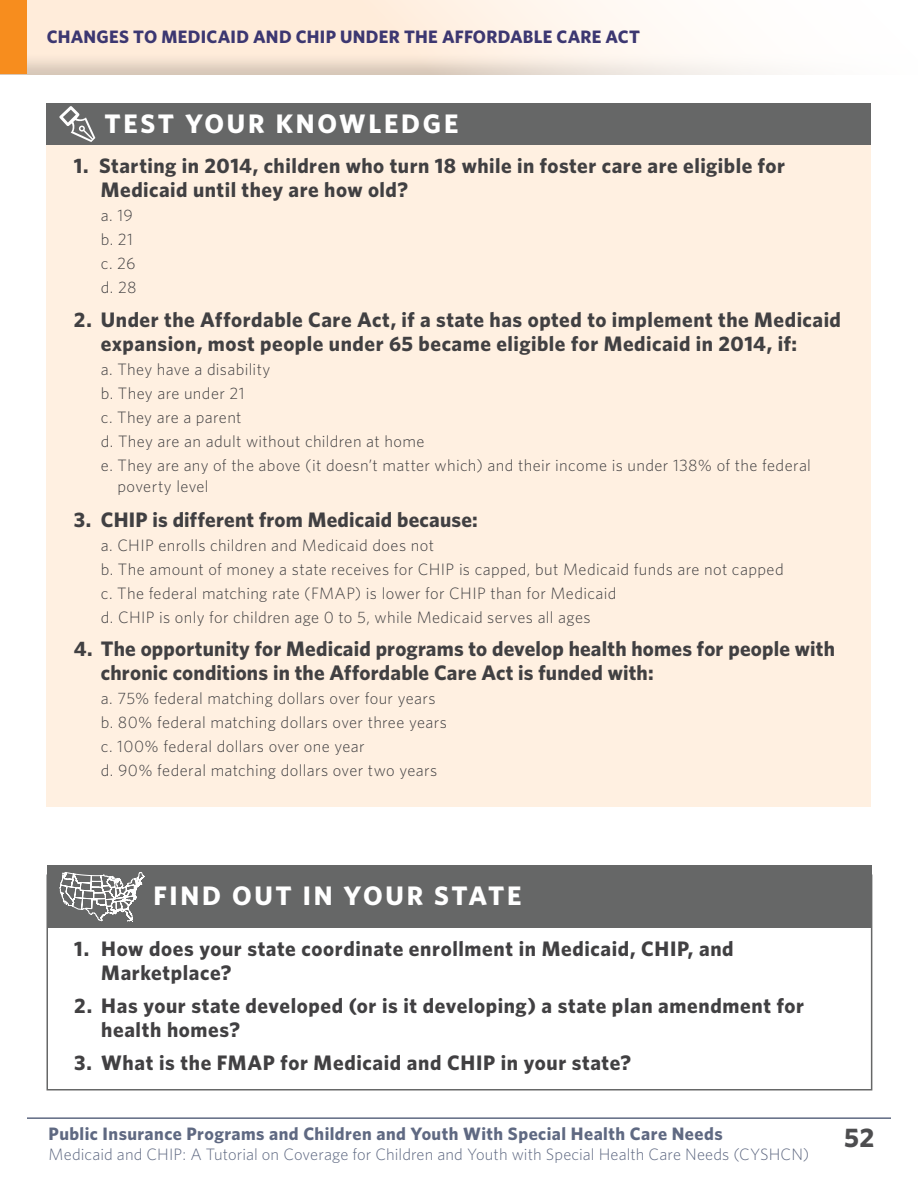
<style>
.page{position:relative;width:918px;height:1188px;background:#fff}
.page>*{position:absolute;margin:0;border:0;box-sizing:border-box;transform-origin:0 0}
.t1{font:700 27px "Whitney";color:#4d4d4f}
.t2{font:700 26.85px "Whitney";letter-spacing:.1em;color:#fff}
.t3{font:700 21px/24px "Whitney";letter-spacing:.025em;color:#414042}
.t4{font:700 18px "Whitney";letter-spacing:.025em;color:#5f6982}
.t5{font:700 18px "Whitney";letter-spacing:.01em;color:#3c3771}
.t6{font:300 16.5px/21px "Whitney";letter-spacing:.02em;color:#414042}
.t7{font:300 16.5px "Whitney";letter-spacing:.005em;color:#5f6982}
</style>
<div class="page">
<div style="left:47px;top:112px;width:824px;height:694px;background:#fff0e1"></div>
<div style="left:47px;top:103px;width:824px;height:42px;background:#666767"></div>
<svg style="left:59px;top:106px;width:36px;height:36px"></svg>
<div style="left:47px;top:866px;width:825px;height:62px;background:#666767"></div>
<svg style="left:59px;top:872px;width:86px;height:50px"></svg>
<div style="left:0;top:0;width:918px;height:76px;background:#000;opacity:.18"></div>
<div style="left:0;top:0;width:27px;height:74px;background:#f78d1e"></div>
<hr style="left:27px;top:1117px;width:864px;height:2px;background:#5f6982">
<p class="t5" style="left:47px;top:26px;width:595px">CHANGES TO MEDICAID AND CHIP UNDER THE AFFORDABLE CARE ACT</p>
<h2 class="t2" style="left:104px;top:108px;width:355px">TEST YOUR KNOWLEDGE</h2>
<p class="t3" style="left:74px;top:153px;width:16px">1.</p>
<p class="t3" style="left:99px;top:153px;width:687px">Starting in 2014, children who turn 18 while in foster care are eligible for<br>Medicaid until they are how old?</p>
<p class="t6" style="left:101px;top:204px;width:34px">a. 19</p>
<p class="t6" style="left:101px;top:228px;width:34px">b. 21</p>
<p class="t6" style="left:101px;top:252px;width:36px">c. 26</p>
<p class="t6" style="left:101px;top:276px;width:37px">d. 28</p>
<p class="t3" style="left:74px;top:307px;width:769px">2. Under the Affordable Care Act, if a state has opted to implement the Medicaid</p>
<p class="t3" style="left:101px;top:331px;width:698px">expansion, most people under 65 became eligible for Medicaid in 2014, if:</p>
<p class="t6" style="left:101px;top:359px;width:171px">a. They have a disability</p>
<p class="t6" style="left:101px;top:383px;width:145px">b. They are under 21</p>
<p class="t6" style="left:101px;top:407px;width:142px">c. They are a parent</p>
<p class="t6" style="left:101px;top:431px;width:325px">d. They are an adult without children at home</p>
<p class="t6" style="left:118px;top:455px;width:695px;text-indent:-17px">e. They are any of the above (it doesn’t matter which) and their income is under 138% of the federal poverty level</p>
<p class="t3" style="left:74px;top:507px;width:19px">3.</p>
<p class="t3" style="left:101px;top:507px;width:379px">CHIP is different from Medicaid because:</p>
<p class="t6" style="left:101px;top:534px;width:335px">a. CHIP enrolls children and Medicaid does not</p>
<p class="t6" style="left:101px;top:558px;width:684px">b. The amount of money a state receives for CHIP is capped, but Medicaid funds are not capped</p>
<p class="t6" style="left:101px;top:582px;width:517px">c. The federal matching rate (FMAP) is lower for CHIP than for Medicaid</p>
<p class="t6" style="left:101px;top:606px;width:491px">d. CHIP is only for children age 0 to 5, while Medicaid serves all ages</p>
<p class="t3" style="left:74px;top:636px;width:763px">4. The opportunity for Medicaid programs to develop health homes for people with</p>
<p class="t3" style="left:101px;top:660px;width:554px">chronic conditions in the Affordable Care Act is funded with:</p>
<p class="t6" style="left:101px;top:687px;width:336px">a. 75% federal matching dollars over four years</p>
<p class="t6" style="left:101px;top:711px;width:348px">b. 80% federal matching dollars over three years</p>
<p class="t6" style="left:101px;top:735px;width:265px">c. 100% federal dollars over one year</p>
<p class="t6" style="left:101px;top:759px;width:338px">d. 90% federal matching dollars over two years</p>
<h2 class="t2" style="left:153px;top:879px;width:369px">FIND OUT IN YOUR STATE</h2>
<p class="t3" style="left:101px;top:936px;width:634px;text-indent:-27px">1. How does your state coordinate enrollment in Medicaid, CHIP, and<br>Marketplace?</p>
<p class="t3" style="left:101px;top:993px;width:704px;text-indent:-27px">2. Has your state developed (or is it developing) a state plan amendment for health homes?</p>
<p class="t3" style="left:74px;top:1050px;width:558px">3. What is the FMAP for Medicaid and CHIP in your state?</p>
<p class="t4" style="left:49px;top:1123px;width:676px">Public Insurance Programs and Children and Youth With Special Health Care Needs</p>
<p class="t7" style="left:49px;top:1144px;width:762px">Medicaid and CHIP: A Tutorial on Coverage for Children and Youth with Special Health Care Needs (CYSHCN)</p>
<h1 class="t1" style="left:844px;top:1121px;width:32px">52</h1>
</div>
